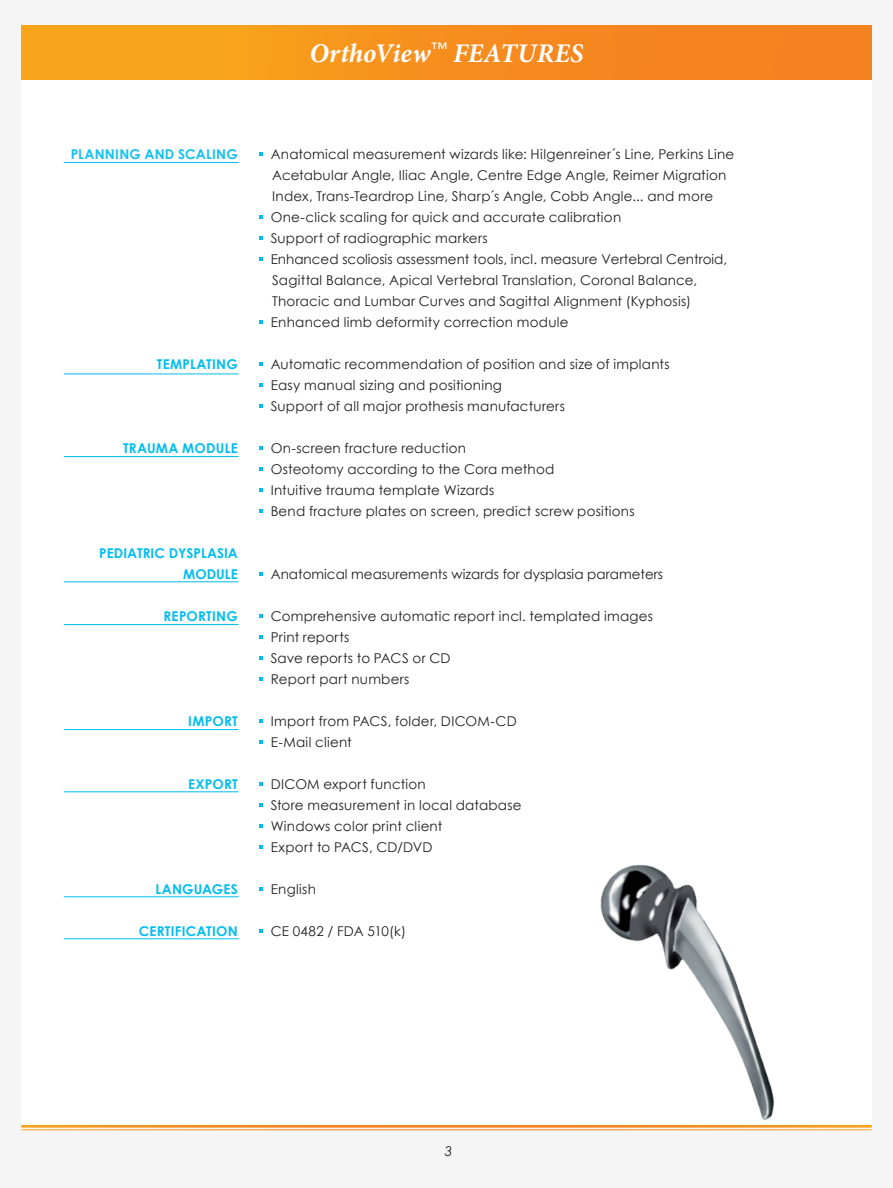
<style>
.page{position:relative;width:893px;height:1188px;background:#f5f5f6}
.page>*{position:absolute;margin:0;border:0;box-sizing:border-box;transform-origin:0 0}
.t1{font:italic 700 27px "Minion Pro";letter-spacing:.005em;color:#fff}
.t2{font:13.5px/21px "Century Gothic";letter-spacing:.015em;color:#231f20}
.t3{font:700 13.5px/21px "Century Gothic";letter-spacing:.015em;color:#01bdf2;text-align:right}
.t4{font:700 13.5px "Century Gothic";letter-spacing:.015em;color:#15c0f2}
.t5{font:italic 13.5px "Century Gothic";color:#231f20}
</style>
<div class="page">
<div style="left:21px;top:26px;width:851px;height:1099px;background:#fff"></div>
<div style="left:21px;top:26px;width:851px;height:54px;background:linear-gradient(to right,#f9a91a,#f47b21)"></div>
<hr style="left:21px;top:1125px;width:851px;height:3px;background:#fff">
<hr style="left:21px;top:1129px;width:851px;height:1px;background:#fff">
<img style="left:531px;top:864px;width:341px;height:267px">
<svg style="left:259px;top:152px;width:4px;height:4px"></svg>
<svg style="left:259px;top:215px;width:4px;height:4px"></svg>
<svg style="left:259px;top:236px;width:4px;height:4px"></svg>
<svg style="left:259px;top:257px;width:4px;height:4px"></svg>
<svg style="left:259px;top:320px;width:4px;height:4px"></svg>
<svg style="left:259px;top:362px;width:4px;height:4px"></svg>
<svg style="left:259px;top:383px;width:4px;height:4px"></svg>
<svg style="left:259px;top:404px;width:4px;height:4px"></svg>
<svg style="left:259px;top:446px;width:4px;height:4px"></svg>
<svg style="left:259px;top:467px;width:4px;height:4px"></svg>
<svg style="left:259px;top:488px;width:4px;height:4px"></svg>
<svg style="left:259px;top:509px;width:4px;height:4px"></svg>
<svg style="left:259px;top:572px;width:4px;height:4px"></svg>
<svg style="left:259px;top:614px;width:4px;height:4px"></svg>
<svg style="left:259px;top:635px;width:4px;height:4px"></svg>
<svg style="left:259px;top:656px;width:4px;height:4px"></svg>
<svg style="left:259px;top:677px;width:4px;height:4px"></svg>
<svg style="left:259px;top:719px;width:4px;height:4px"></svg>
<svg style="left:259px;top:740px;width:4px;height:4px"></svg>
<svg style="left:259px;top:782px;width:4px;height:4px"></svg>
<svg style="left:259px;top:803px;width:4px;height:4px"></svg>
<svg style="left:259px;top:824px;width:4px;height:4px"></svg>
<svg style="left:259px;top:845px;width:4px;height:4px"></svg>
<svg style="left:259px;top:887px;width:4px;height:4px"></svg>
<svg style="left:259px;top:929px;width:4px;height:4px"></svg>
<hr style="left:64px;top:374px;width:175px;height:1px;background:#01bdf2">
<hr style="left:64px;top:162px;width:175px;height:1px;background:#01bdf2">
<hr style="left:64px;top:456px;width:175px;height:1px;background:#01bdf2">
<hr style="left:64px;top:581px;width:175px;height:1px;background:#01bdf2">
<hr style="left:64px;top:624px;width:175px;height:1px;background:#01bdf2">
<hr style="left:64px;top:729px;width:175px;height:1px;background:#01bdf2">
<hr style="left:64px;top:791px;width:175px;height:1px;background:#01bdf2">
<hr style="left:64px;top:896px;width:175px;height:1px;background:#01bdf2">
<hr style="left:64px;top:938px;width:175px;height:1px;background:#01bdf2">
<h1 class="t1" style="left:310px;top:35px;width:275px">OrthoView<sup>™</sup> FEATURES</h1>
<p class="t4" style="left:71px;top:144px;width:169px">PLANNING AND SCALING</p>
<p class="t2" style="left:271px;top:143px;width:465px">Anatomical measurement wizards like: Hilgenreiner´s Line, Perkins Line Acetabular Angle, Iliac Angle, Centre Edge Angle, Reimer Migration Index, Trans-Teardrop Line, Sharp´s Angle, Cobb Angle... and more One-click scaling for quick and accurate calibration<br>Support of radiographic markers<br>Enhanced scoliosis assessment tools, incl. measure Vertebral Centroid, Sagittal Balance, Apical Vertebral Translation, Coronal Balance, Thoracic and Lumbar Curves and Sagittal Alignment (Kyphosis)<br>Enhanced limb deformity correction module</p>
<p class="t3" style="left:157px;top:353px;width:82px">TEMPLATING</p>
<p class="t2" style="left:271px;top:353px;width:400px">Automatic recommendation of position and size of implants<br>Easy manual sizing and positioning<br>Support of all major prothesis manufacturers</p>
<p class="t3" style="left:123px;top:437px;width:116px">TRAUMA MO DULE</p>
<p class="t2" style="left:271px;top:437px;width:365px">On-screen fracture reduction<br>Osteotomy according to the Cora method<br>Intuitive trauma template Wizards<br>Bend fracture plates on screen, predict screw positions</p>
<p class="t3" style="left:64px;top:542px;width:12px">PEDIATRIC</p>
<p class="t3" style="left:169px;top:542px;width:71px">DYSPLASIA<br>MODULE</p>
<p class="t2" style="left:271px;top:563px;width:394px">Anatomical measurements wizards for dysplasia parameters</p>
<p class="t3" style="left:163px;top:605px;width:76px">REPORTING</p>
<p class="t2" style="left:271px;top:605px;width:384px">Comprehensive automatic report incl. templated images<br>Print reports<br>Save reports to PACS or CD<br>Report part numbers</p>
<p class="t3" style="left:188px;top:710px;width:51px">IMPORT</p>
<p class="t2" style="left:271px;top:710px;width:247px">Import from PACS, folder, DICOM-CD<br>E-Mail client</p>
<p class="t3" style="left:188px;top:773px;width:51px">EXPO RT</p>
<p class="t2" style="left:271px;top:773px;width:252px">DICOM export function<br>Store measurement in local database<br>Windows color print client<br>Export to PACS, CD/DVD</p>
<p class="t3" style="left:156px;top:878px;width:84px">LANGUAGES</p>
<p class="t2" style="left:271px;top:878px;width:47px">English</p>
<p class="t3" style="left:139px;top:920px;width:101px">CERTIFICATION</p>
<p class="t2" style="left:271px;top:920px;width:137px">CE 0482 / FDA 510(k)</p>
<p class="t5" style="left:445px;top:1142px;width:9px">3</p>
</div>
